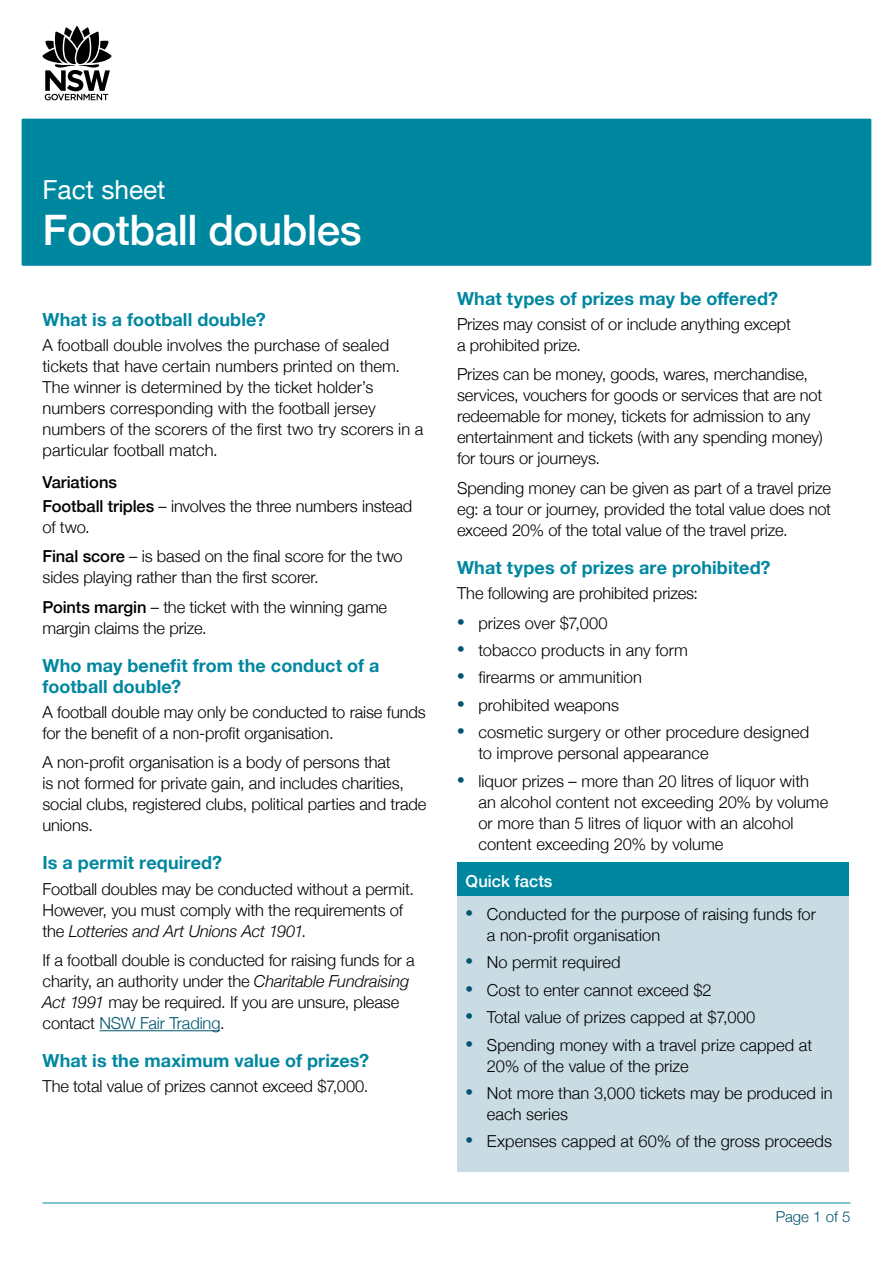
<style>
.page{position:relative;width:893px;height:1263px;background:#fff}
.page>*{position:absolute;margin:0;border:0;box-sizing:border-box;transform-origin:0 0}
.H1___Headline_1{font:500 42px "Helvetica Neue";letter-spacing:-.01em;color:#fff}
.Doc_ID___type{font:26.25px "Helvetica Neue";color:#fff}
.B3___Subhead_size_1{font:700 18px/21px "Helvetica Neue";letter-spacing:.005em;color:#0087a0}
.Body_copy_-_Standard{font:300 16.5px/21px "Helvetica Neue";letter-spacing:-.005em;color:#000}
.B4___Subhead_size_2{font:500 16.5px "Helvetica Neue";color:#000}
.Body_Copy{font:500 16.5px "Helvetica Neue";letter-spacing:.005em;color:#fff}
.Footer_Pg_no{font:300 15px "Helvetica Neue";color:#005570}
.s1{font-weight:500}
.s2{font-style:italic}
.s3{color:#005570}
.s4{font-family:"Myriad Pro";font-weight:400;font-size:27px;color:#005570}
</style>
<div class="page">
<hr style="left:43px;top:1202px;width:807px;height:1px;background:#0087a0">
<div style="left:22px;top:119px;width:849px;height:147px;background:#0087a0"></div>
<svg style="left:43px;top:26px;width:68px;height:74px"></svg>
<hr style="left:99px;top:1030px;width:121px;height:1px;background:#005570">
<div style="left:457px;top:862px;width:392px;height:34px;background:#0087a0"></div>
<div style="left:457px;top:896px;width:392px;height:275px;background:#c9dce4"></div>
<p class="Doc_ID___type" style="left:43px;top:171px;width:125px">Fact sheet</p>
<p class="H1___Headline_1" style="left:43px;top:196px;width:320px">Football doubles</p>
<p class="B3___Subhead_size_1" style="left:43px;top:309px;width:225px">What is a football double?</p>
<p class="Body_copy_-_Standard" style="left:43px;top:333px;width:382px">A football double involves the purchase of sealed tickets that have certain numbers printed on them.<br>The winner is determined by the ticket holder’s numbers corresponding with the football jersey numbers of the scorers of the first two try scorers in a particular football match.</p>
<p class="B4___Subhead_size_2" style="left:43px;top:469px;width:76px">Variations</p>
<p class="Body_copy_-_Standard" style="left:43px;top:494px;width:371px"><span class="s1">Football triples</span> – involves the three numbers instead of two.</p>
<p class="Body_copy_-_Standard" style="left:43px;top:544px;width:362px"><span class="s1">Final score</span> – is based on the final score for the two sides playing rather than the first scorer.</p>
<p class="Body_copy_-_Standard" style="left:43px;top:595px;width:346px"><span class="s1">Points margin</span> – the ticket with the winning game margin claims the prize.</p>
<p class="B3___Subhead_size_1" style="left:43px;top:655px;width:338px">Who may benefit from the conduct of a football double?</p>
<p class="Body_copy_-_Standard" style="left:43px;top:700px;width:385px">A football double may only be conducted to raise funds for the benefit of a non-profit organisation.</p>
<p class="Body_copy_-_Standard" style="left:43px;top:751px;width:385px">A non-profit organisation is a body of persons that<br>is not formed for private gain, and includes charities, social clubs, registered clubs, political parties and trade unions.</p>
<p class="B3___Subhead_size_1" style="left:43px;top:853px;width:181px">Is a permit required?</p>
<p class="Body_copy_-_Standard" style="left:43px;top:877px;width:373px">Football doubles may be conducted without a permit.<br>However, you must comply with the requirements of the <span class="s2">Lotteries and Art Unions Act 1901</span>.</p>
<p class="Body_copy_-_Standard" style="left:43px;top:948px;width:374px">If a football double is conducted for raising funds for a charity, an authority under the <span class="s2">Charitable Fundraising Act 1991</span> may be required. If you are unsure, please contact <span class="s3">NSW Fair Trading</span>.</p>
<p class="B3___Subhead_size_1" style="left:43px;top:1051px;width:328px">What is the maximum value of prizes?</p>
<p class="Body_copy_-_Standard" style="left:43px;top:1075px;width:327px">The total value of prizes cannot exceed $7,000.</p>
<p class="B3___Subhead_size_1" style="left:457px;top:288px;width:322px">What types of prizes may be offered?</p>
<p class="Body_copy_-_Standard" style="left:457px;top:312px;width:335px">Prizes may consist of or include anything except a prohibited prize.</p>
<p class="Body_copy_-_Standard" style="left:457px;top:363px;width:367px">Prizes can be money, goods, wares, merchandise, services, vouchers for goods or services that are not redeemable for money, tickets for admission to any entertainment and tickets (with any spending money) for tours or journeys.</p>
<p class="Body_copy_-_Standard" style="left:457px;top:476px;width:376px;text-align:justify">Spending money can be given as part of a travel prize eg: a tour or journey, provided the total value does not exceed 20% of the total value of the travel prize.</p>
<p class="B3___Subhead_size_1" style="left:457px;top:557px;width:315px">What types of prizes are prohibited?</p>
<p class="Body_copy_-_Standard" style="left:457px;top:581px;width:242px">The following are prohibited prizes:</p>
<p class="Body_copy_-_Standard" style="left:457px;top:611px;width:152px"><span class="s4">•</span> prizes over $7,000</p>
<p class="Body_copy_-_Standard" style="left:457px;top:638px;width:232px"><span class="s4">•</span> tobacco products in any form</p>
<p class="Body_copy_-_Standard" style="left:457px;top:666px;width:186px"><span class="s4">•</span> firearms or ammunition</p>
<p class="Body_copy_-_Standard" style="left:457px;top:693px;width:163px"><span class="s4">•</span> prohibited weapons</p>
<p class="Body_copy_-_Standard" style="left:478px;top:721px;width:332px;text-indent:-21px"><span class="s4">•</span> cosmetic surgery or other procedure designed to improve personal appearance</p>
<p class="Body_copy_-_Standard" style="left:478px;top:769px;width:351px;text-indent:-21px"><span class="s4">•</span> liquor prizes – more than 20 litres of liquor with an alcohol content not exceeding 20% by volume or more than 5 litres of liquor with an alcohol content exceeding 20% by volume</p>
<p class="Body_Copy" style="left:466px;top:868px;width:88px">Quick facts</p>
<p class="Body_copy_-_Standard" style="left:487px;top:902px;width:331px;text-indent:-21px"><span class="s4">•</span> Conducted for the purpose of raising funds for a non-profit organisation</p>
<p class="Body_copy_-_Standard" style="left:466px;top:951px;width:157px"><span class="s4">•</span> No permit required</p>
<p class="Body_copy_-_Standard" style="left:466px;top:978px;width:248px"><span class="s4">•</span> Cost to enter cannot exceed $2</p>
<p class="Body_copy_-_Standard" style="left:466px;top:1006px;width:291px"><span class="s4">•</span> Total value of prizes capped at $7,000</p>
<p class="Body_copy_-_Standard" style="left:487px;top:1033px;width:327px;text-indent:-21px"><span class="s4">•</span> Spending money with a travel prize capped at<br>20% of the value of the prize</p>
<p class="Body_copy_-_Standard" style="left:487px;top:1081px;width:347px;text-indent:-21px"><span class="s4">•</span> Not more than 3,000 tickets may be produced in each series</p>
<p class="Body_copy_-_Standard" style="left:466px;top:1130px;width:368px"><span class="s4">•</span> Expenses capped at 60% of the gross proceeds</p>
<p class="Footer_Pg_no" style="left:776px;top:1205px;width:76px">Page 1 of 5</p>
</div>
